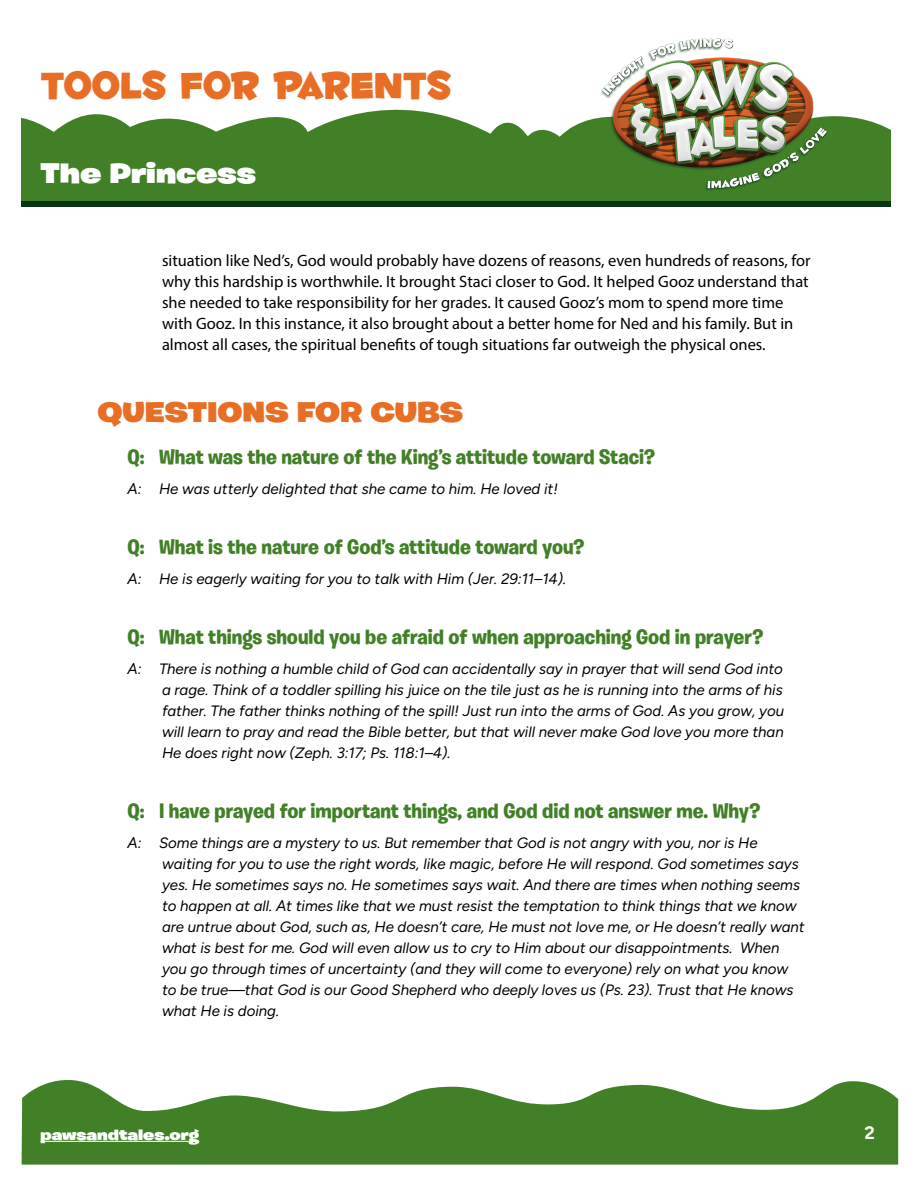
<style>
.page{position:relative;width:918px;height:1188px;background:#fff}
.page>*{position:absolute;margin:0;border:0;box-sizing:border-box;transform-origin:0 0}
.t1{font:45px "Fontdinerdotcom Huggable";color:#e86e25}
.t2{font:900 28.5px "Burbank Big Wide";color:#e86e25}
.t3{font:900 28.5px "Burbank Big Wide";color:#fff}
.t4{font:700 21px "Burbank Big";color:#418027}
.t5{font:300 18px "Figtree";color:#fff}
.t6{font:16.5px/21px "Myriad Pro";color:#000}
.t7{font:italic 300 15px/21px "Figtree";color:#000;text-align:justify}
.t8{font:900 15px "Burbank Big Wide";color:#fff}
</style>
<div class="page">
<svg style="left:22px;top:110px;width:869px;height:92px;background:#568d40"></svg>
<img style="left:598px;top:38px;width:234px;height:154px">
<div style="left:22px;top:202px;width:869px;height:5px;background:#0c3215"></div>
<svg style="left:22px;top:1080px;width:876px;height:85px;fill:#418027"></svg>
<hr style="left:40px;top:1141px;width:159px;height:1px;background:#fff">
<h1 class="t1" style="left:40px;top:58px;width:412px">TOOLS FOR PARENTS</h1>
<h2 class="t3" style="left:40px;top:155px;width:217px">The Princess</h2>
<p class="t6" style="left:162px;top:250px;width:650px">situation like Ned’s, God would probably have dozens of reasons, even hundreds of reasons, for why this hardship is worthwhile. It brought Staci closer to God. It helped Gooz understand that she needed to take responsibility for her grades. It caused Gooz’s mom to spend more time with Gooz. In this instance, it also brought about a better home for Ned and his family. But in almost all cases, the spiritual benefits of tough situations far outweigh the physical ones.</p>
<h2 class="t2" style="left:98px;top:394px;width:367px">QUESTIONS FOR CUBS</h2>
<h3 class="t4" style="left:128px;top:444px;width:529px">Q: What was the nature of the King’s attitude toward Staci?</h3>
<p class="t7" style="left:128px;top:478px;width:432px">A: He was utterly delighted that she came to him. He loved it!</p>
<h3 class="t4" style="left:128px;top:534px;width:459px">Q: What is the nature of God’s attitude toward you?</h3>
<p class="t7" style="left:128px;top:568px;width:440px">A: He is eagerly waiting for you to talk with Him (Jer. 29:11–14).</p>
<h3 class="t4" style="left:128px;top:624px;width:637px">Q: What things should you be afraid of when approaching God in prayer?</h3>
<p class="t7" style="left:162px;top:658px;width:624px;text-indent:-34px">A: There is nothing a humble child of God can accidentally say in prayer that will send God into a rage. Think of a toddler spilling his juice on the tile just as he is running into the arms of his father. The father thinks nothing of the spill! Just run into the arms of God. As you grow, you will learn to pray and read the Bible better, but that will never make God love you more than He does right now (Zeph. 3:17; Ps. 118:1–4).</p>
<h3 class="t4" style="left:128px;top:798px;width:634px">Q: I have prayed for important things, and God did not answer me. Why?</h3>
<p class="t7" style="left:162px;top:832px;width:644px;text-align:left;text-indent:-34px">A: Some things are a mystery to us. But remember that God is not angry with you, nor is He waiting for you to use the right words, like magic, before He will respond. God sometimes says yes. He sometimes says no. He sometimes says wait. And there are times when nothing seems to happen at all. At times like that we must resist the temptation to think things that we know are untrue about God, such as, He doesn’t care, He must not love me, or He doesn’t really want what is best for me. God will even allow us to cry to Him about our disappointments. When you go through times of uncertainty (and they will come to everyone) rely on what you know to be true—that God is our Good Shepherd who deeply loves us (Ps. 23). Trust that He knows what He is doing.</p>
<p class="t8" style="left:40px;top:1125px;width:160px">pawsandtales.org</p>
<p class="t5" style="left:865px;top:1123px;width:12px">2</p>
</div>
